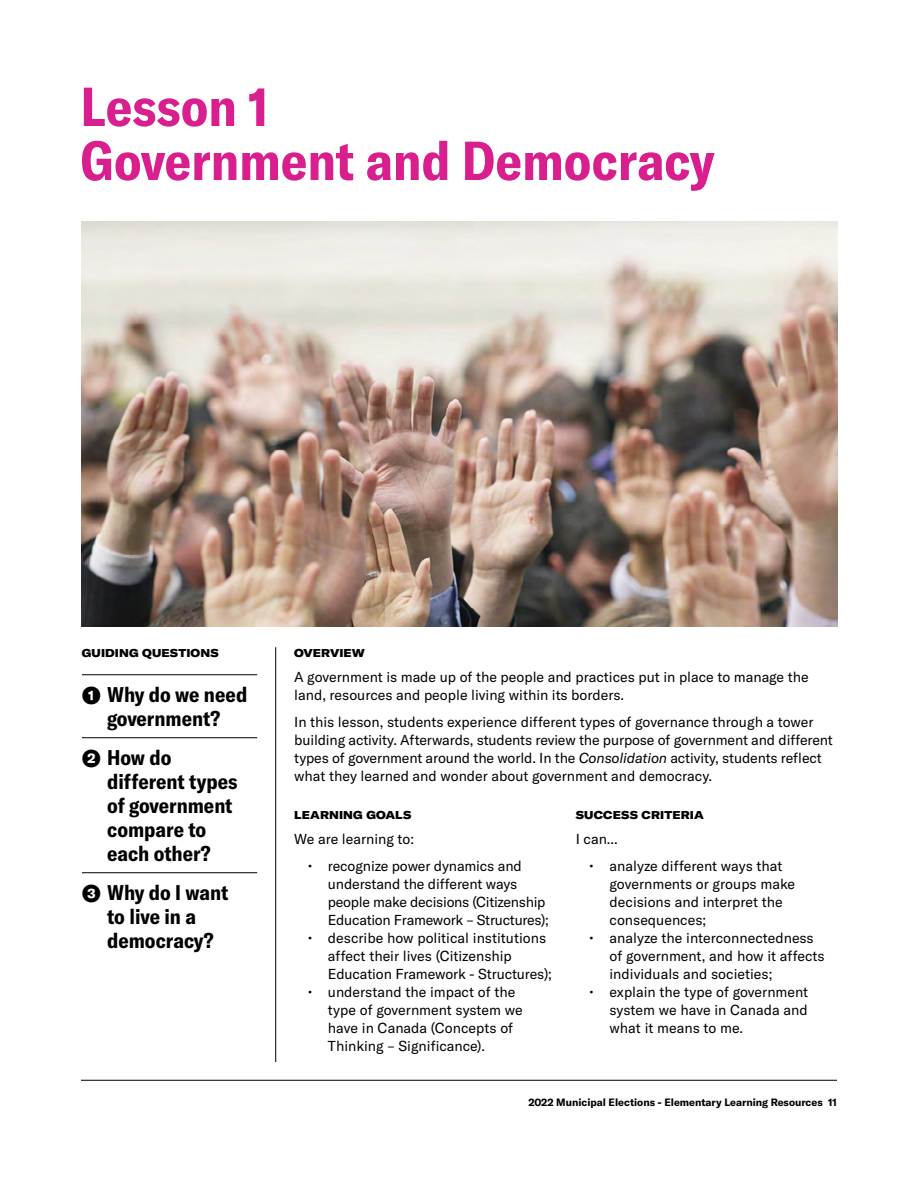
<style>
.page{position:relative;width:918px;height:1188px;background:#fff}
.page>*{position:absolute;margin:0;border:0;box-sizing:border-box;transform-origin:0 0}
.Opener_-_Title{font:700 condensed 54px "GT America";color:#d91e8e}
.Opener_-_Guiding_Que{font:700 condensed 21px/24px "GT America";color:#000;text-align:center}
.Text_-_Paragraph{font:14.25px/18px "GT America";color:#000}
.Text_-_Paragraph-2{font:14.25px/18px "GT America";letter-spacing:-.02em;color:#000}
.Text_-_Subhed_Expand{font:900 expanded 11.25px "GT America";letter-spacing:.01em;color:#000}
.t1{font:700 10.5px "GT America";color:#000}
.s1{font-stretch:normal;font-size:24px}
.s2{font-style:italic}
</style>
<div class="page">
<hr style="left:81px;top:1080px;width:756px;height:1px;background:#000">
<hr style="left:275px;top:647px;width:1px;height:415px;background:#000">
<hr style="left:82px;top:674px;width:175px;height:1px;background:#000">
<hr style="left:82px;top:737px;width:175px;height:1px;background:#000">
<hr style="left:82px;top:872px;width:175px;height:1px;background:#000">
<img style="left:81px;top:221px;width:756px;height:406px">
<p class="Opener_-_Title" style="left:80px;top:74px;width:190px">Lesson 1</p>
<p class="Opener_-_Title" style="left:80px;top:128px;width:635px">Government and Democracy</p>
<p class="Text_-_Subhed_Expand" style="left:82px;top:646px;width:138px">GUIDING QUESTIONS</p>
<p class="Opener_-_Guiding_Que" style="left:82px;top:682px;width:167px"><span class="s1">❶</span> Why do we need government?</p>
<p class="Opener_-_Guiding_Que" style="left:107px;top:745px;width:132px;text-align:left;text-indent:-25px"><span class="s1">❷</span> How do different types of government compare to each other?</p>
<p class="Opener_-_Guiding_Que" style="left:82px;top:880px;width:148px"><span class="s1">❸</span> Why do I want to live in a democracy?</p>
<p class="Text_-_Subhed_Expand" style="left:294px;top:646px;width:72px">OVERVIEW</p>
<p class="Text_-_Paragraph" style="left:294px;top:668px;width:516px">A government is made up of the people and practices put in place to manage the land, resources and people living within its borders.</p>
<p class="Text_-_Paragraph" style="left:294px;top:713px;width:540px">In this lesson, students experience different types of governance through a tower building activity. Afterwards, students review the purpose of government and different types of government around the world. In the <span class="s2">Consolidation</span> activity, students reflect what they learned and wonder about government and democracy.</p>
<p class="Text_-_Subhed_Expand" style="left:294px;top:808px;width:119px">LEARNING GOALS</p>
<p class="Text_-_Paragraph" style="left:294px;top:830px;width:122px">We are learning to:</p>
<p class="Text_-_Paragraph-2" style="left:328px;top:857px;width:223px;text-indent:-20px">• recognize power dynamics and understand the different ways people make decisions (Citizenship Education Framework – Structures);</p>
<p class="Text_-_Paragraph" style="left:328px;top:929px;width:225px;text-indent:-20px">• describe how political institutions affect their lives (Citizenship<br>Education Framework - Structures);</p>
<p class="Text_-_Paragraph" style="left:328px;top:983px;width:196px;text-indent:-20px">• understand the impact of the type of government system we have in Canada (Concepts of<br>Thinking – Significance).</p>
<p class="Text_-_Subhed_Expand" style="left:576px;top:808px;width:130px">SUCCESS CRITERIA</p>
<p class="Text_-_Paragraph" style="left:576px;top:830px;width:44px">I can...</p>
<p class="Text_-_Paragraph" style="left:610px;top:857px;width:187px;text-indent:-20px">• analyze different ways that governments or groups make decisions and interpret the consequences;</p>
<p class="Text_-_Paragraph" style="left:610px;top:929px;width:217px;text-indent:-20px">• analyze the interconnectedness of government, and how it affects individuals and societies;</p>
<p class="Text_-_Paragraph" style="left:610px;top:983px;width:200px;text-align:justify;text-indent:-20px">• explain the type of government system we have in Canada and what it means to me.</p>
<p class="t1" style="left:528px;top:1096px;width:310px">2022 Municipal Elections - Elementary Learning Resources 11</p>
</div>
